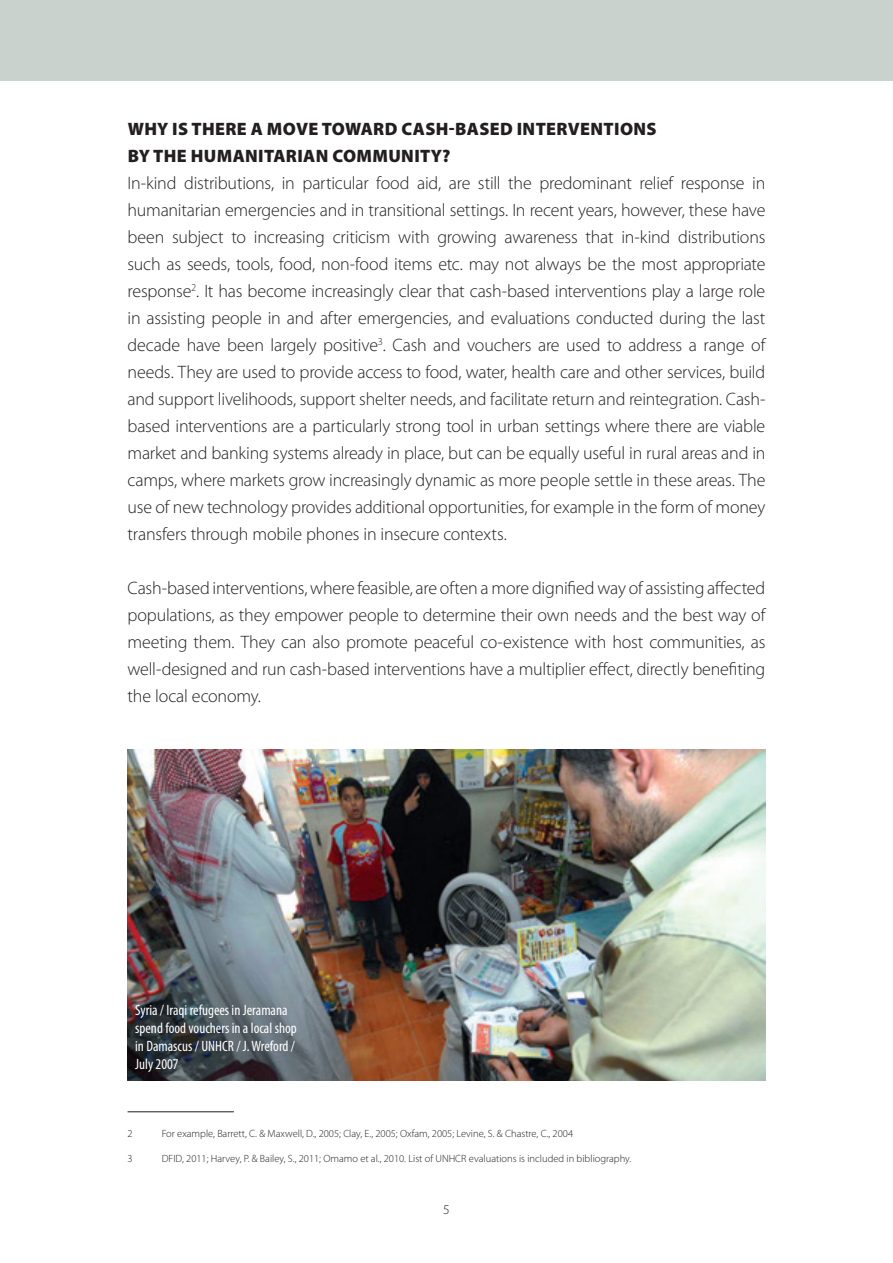
<style>
.page{position:relative;width:893px;height:1263px;background:#fff}
.page>*{position:absolute;margin:0;border:0;box-sizing:border-box;transform-origin:0 0}
.t1{font:300 18px/27px "Myriad Pro";letter-spacing:-.015em;color:#231f20;text-align:justify}
.t2{font:900 18px/27px "Myriad Pro";letter-spacing:.02em;color:#231f20}
.t3{font:condensed 15px/18px "Myriad Pro";color:#fff}
.t4{font:300 13.5px "Myriad Pro";color:#231f20}
.t5{font:300 10.5px "Myriad Pro";color:#231f20}
</style>
<div class="page">
<div style="left:0;top:0;width:893px;height:81px;background:#cad2cd"></div>
<hr style="left:128px;top:1111px;width:106px;height:1px;background:#231f20">
<img style="left:128px;top:749px;width:637px;height:331px">
<p class="t2" style="left:128px;top:116px;width:530px;text-indent:246px">RD CASH-BASED INTERVENTIONS<br>BY THE HUMANITARIAN COMMUNITY?</p>
<p class="t1" style="left:128px;top:169px;width:640px">In-kind distributions, in particular food aid, are still the predominant relief response in humanitarian emergencies and in transitional settings. In recent years, however, these have been subject to increasing criticism with growing awareness that in-kind distributions such as seeds, tools, food, non-food items etc. may not always be the most appropriate response<sup>2</sup>. It has become increasingly clear that cash-based interventions play a large role in assisting people in and after emergencies, and evaluations conducted during the last decade have been largely positive<sup>3</sup>. Cash and vouchers are used to address a range of needs. They are used to provide access to food, water, health care and other services, build and support livelihoods, support shelter needs, and facilitate return and reintegration. Cash&shy;based interventions are a particularly strong tool in urban settings where there are viable market and banking systems already in place, but can be equally useful in rural areas and in camps, where markets grow increasingly dynamic as more people settle in these areas. The use of new technology provides additional opportunities, for example in the form of money transfers through mobile phones in insecure contexts.</p>
<p class="t1" style="left:128px;top:574px;width:640px">Cash-based interventions, where feasible, are often a more dignified way of assisting affected populations, as they empower people to determine their own needs and the best way of meeting them. They can also promote peaceful co-existence with host communities, as well-designed and run cash-based interventions have a multiplier effect, directly benefiting the local economy.</p>
<p class="t2" style="left:128px;top:116px;width:219px">WHY IS THERE A MOVE TOWA</p>
<p class="t3" style="left:135px;top:1001px;width:163px">Syria / Iraqi refugees in Jeramana spend food vouchers in a local shop in Damascus / UNHCR / J. Wreford /<br>July 2007</p>
<p class="t5" style="left:128px;top:1127px;width:7px">2</p>
<p class="t5" style="left:162px;top:1127px;width:413px">For example, Barrett, C. &amp; Maxwell, D., 2005; Clay, E., 2005; Oxfam, 2005; Levine, S. &amp; Chastre, C., 2004</p>
<p class="t5" style="left:128px;top:1152px;width:7px">3</p>
<p class="t5" style="left:162px;top:1152px;width:281px">DFID, 2011; Harvey, P. &amp; Bailey, S., 2011; Omamo et al., 2010. List of UNH</p>
<p class="t5" style="left:455px;top:1152px;width:177px">CR evaluations is included in bibliography.</p>
<p class="t4" style="left:443px;top:1202px;width:8px">5</p>
</div>
